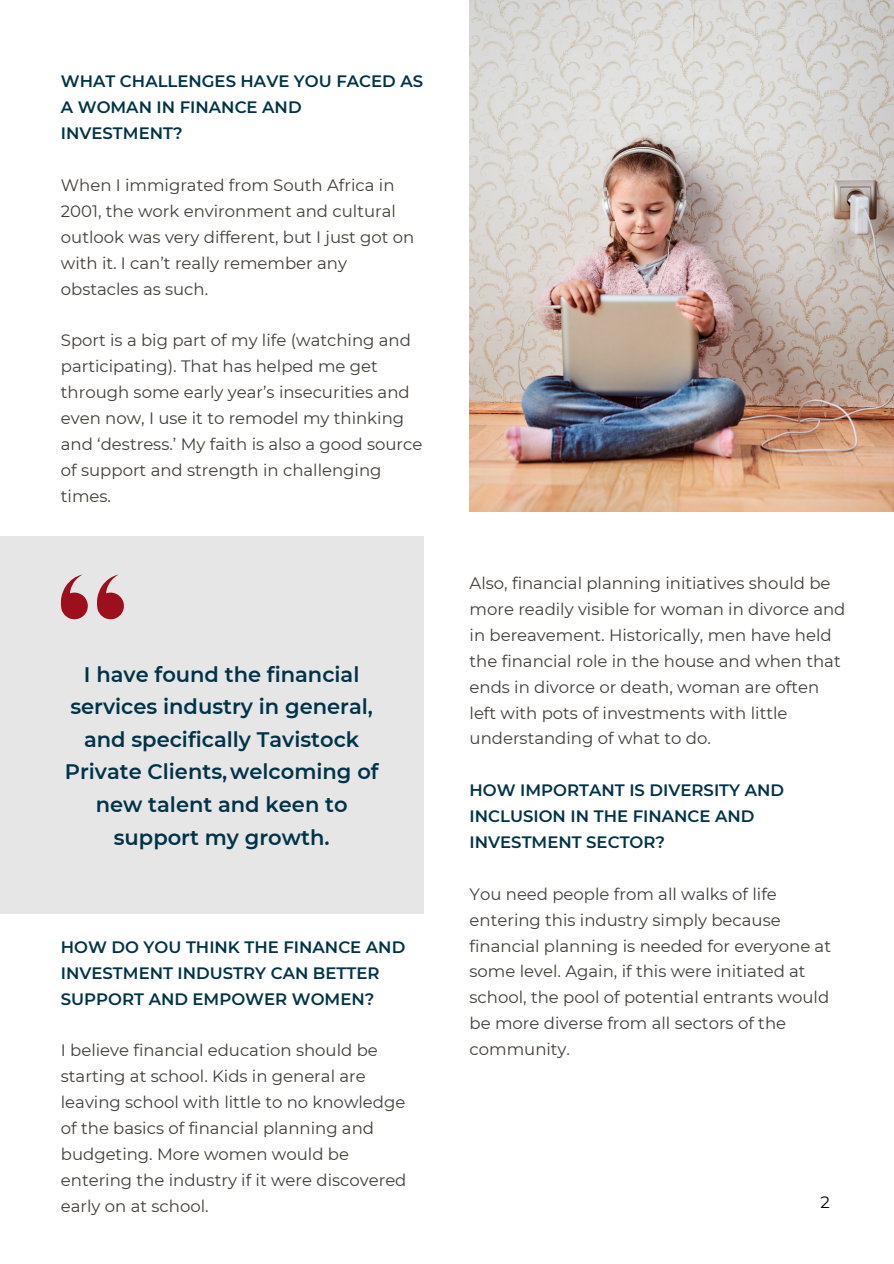
<style>
.page{position:relative;width:894px;height:1264px;background:#fff}
.page>*{position:absolute;margin:0;border:0;box-sizing:border-box;transform-origin:0 0}
.t1{font:600 21px/32.7px "Montserrat";color:#003347;text-align:center}
.t2{font:16.5px/25.8px "Montserrat";color:#423d37}
.t3{font:600 16.5px/25.8px "Montserrat";color:#003347}
.t4{font:16.5px "Montserrat";color:#000}
</style>
<div class="page">
<div style="left:0;top:536px;width:423px;height:377px;background:#e6e6e6"></div>
<svg style="left:61px;top:574px;width:27px;height:45px"></svg>
<svg style="left:97px;top:574px;width:27px;height:45px"></svg>
<img style="left:469px;top:0;width:424px;height:511px">
<p class="t3" style="left:61px;top:69px;width:364px">WHAT CHALLENGES HAVE YOU FACED AS<br>A WOMAN IN FINANCE AND<br>INVESTMENT?</p>
<p class="t2" style="left:61px;top:172px;width:355px">When I immigrated from South Africa in 2001, the work environment and cultural outlook was very different, but I just got on with it. I can’t really remember any obstacles as such.</p>
<p class="t2" style="left:61px;top:327px;width:363px">Sport is a big part of my life (watching and participating). That has helped me get through some early year’s insecurities and even now, I use it to remodel my thinking and ‘destress.’ My faith is also a good source of support and strength in challenging times.</p>
<h2 class="t1" style="left:65px;top:657px;width:315px">I have found the financial services industry in general, and specifically Tavistock<br>Private Clients,welcoming of new talent and keen to support my growth.</h2>
<p class="t3" style="left:61px;top:933px;width:346px">HOW DO YOU THINK THE FINANCE AND<br>INVESTMENT INDUSTRY CAN BETTER<br>SUPPORT AND EMPOWER WOMEN?</p>
<p class="t2" style="left:61px;top:1037px;width:347px">I believe financial education should be starting at school. Kids in general are leaving school with little to no knowledge of the basics of financial planning and budgeting. More women would be entering the industry if it were discovered early on at school.</p>
<h1 class="t2" style="left:469px;top:570px;width:377px">Also, financial planning initiatives should be more readily visible for woman in divorce and in bereavement. Historically, men have held the financial role in the house and when that ends in divorce or death, woman are often left with pots of investments with little understanding of what to do.</h1>
<p class="t3" style="left:469px;top:777px;width:316px">HOW IMPORTANT IS DIVERSITY AND<br>INCLUSION IN THE FINANCE AND<br>INVESTMENT SECTOR?</p>
<p class="t2" style="left:469px;top:881px;width:363px">You need people from all walks of life entering this industry simply because financial planning is needed for everyone at some level. Again, if this were initiated at school, the pool of potential entrants would be more diverse from all sectors of the community.</p>
<p class="t4" style="left:820px;top:1192px;width:11px">2</p>
</div>
